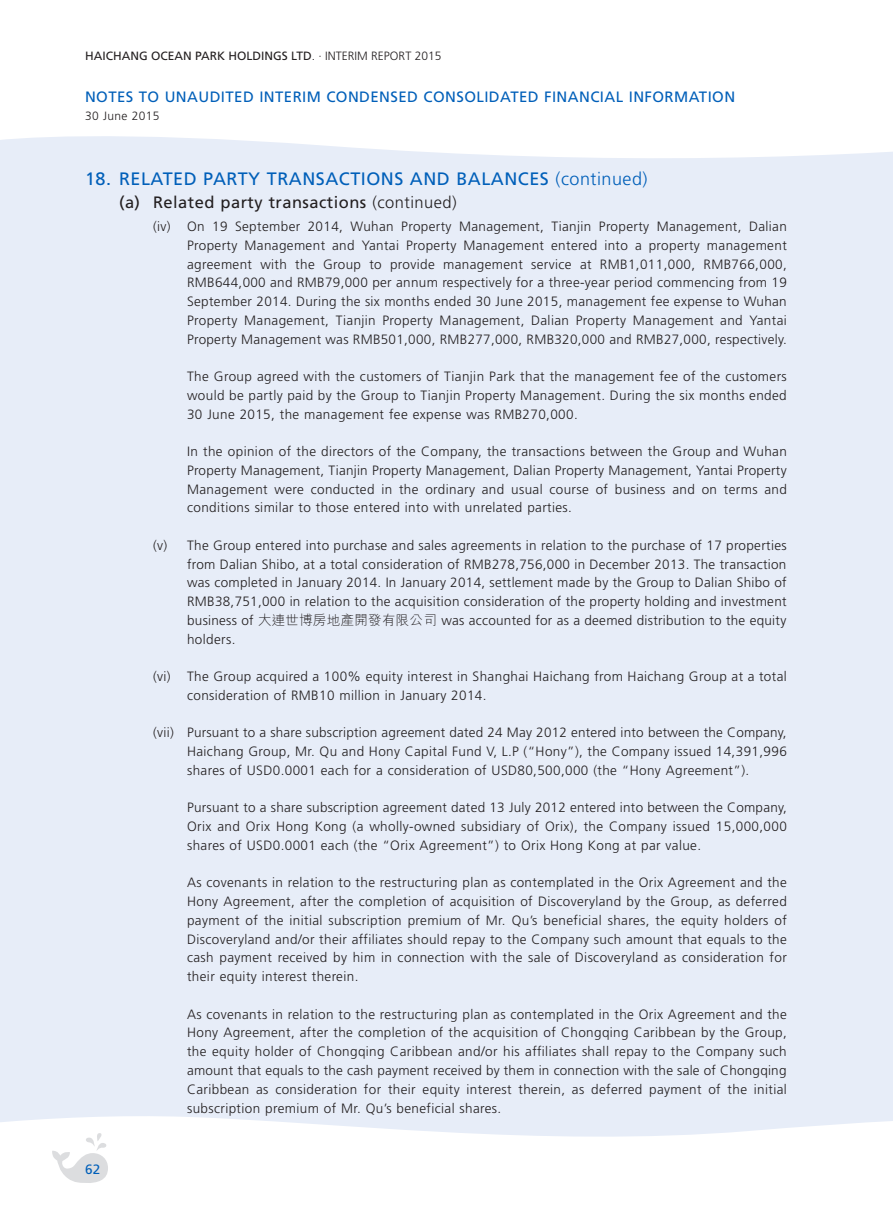
<style>
.page{position:relative;width:893px;height:1212px;background:#fff}
.page>*{position:absolute;margin:0;border:0;box-sizing:border-box;transform-origin:0 0}
.t1{font:18px "Frutiger LT Std";letter-spacing:.03em;color:#005fb9}
.t2{font:16.5px "Frutiger LT Std";letter-spacing:.03em;color:#231f20}
.t3{font:15px "Frutiger LT Std";letter-spacing:.03em;color:#005fb9}
.t4{font:300 13.5px/18.8px "Frutiger LT Std";letter-spacing:.03em;color:#231f20;text-align:justify}
.t5{font:13.5px "Frutiger LT Std";color:#005fb9}
.t6{font:12px "Frutiger LT Std";color:#231f20}
.t7{font:300 12px "Frutiger LT Std";letter-spacing:.03em;color:#231f20}
.s1{font-weight:300}
.s2{font-family:"M Hei HK"}
</style>
<div class="page">
<svg style="left:52px;top:1148px;width:56px;height:35px"></svg>
<div style="left:0;top:136px;width:893px;height:1012px;background:#e7edf8"></div>
<p class="t6" style="left:85px;top:48px;width:358px">Haichang OCEAN PARK Holdings Ltd<span class="s1">. · INTERIM Report 2015</span></p>
<p class="t3" style="left:85px;top:88px;width:401px">NOTES TO UNAUDITED INTERI M CONDENSED CONSOLIDAT</p>
<p class="t3" style="left:519px;top:88px;width:43px">ED FINANCIAL</p>
<p class="t3" style="left:629px;top:88px;width:105px">IN FORMATION</p>
<p class="t7" style="left:85px;top:109px;width:76px">30 June 2015</p>
<h1 class="t1" style="left:85px;top:168px;width:564px">18. RELATED PARTY TRANSACTIONS AND BALANCES <span class="s1">(continued)</span></h1>
<p class="t2" style="left:119px;top:193px;width:339px">(a) Related party transactions <span class="s1">(continued)</span></p>
<p class="t4" style="left:187px;top:217px;width:601px;text-indent:-34px">(iv) On 19 September 2014, Wuhan Property Management, Tianjin Property Management, Dalian Property Management and Yantai Property Management entered into a property management agreement with the Group to provide management service at RMB1,011,000, RMB766,000, RMB644,000 and RMB79,000 per annum respectively for a three-year period commencing from 19<br>September 2014. During the six months ended 30 June 2015, management fee expense to Wuhan Property Management, Tianjin Property Management, Dalian Property Management and Yantai Property Management was RMB501,000, RMB277,000, RMB320,000 and RMB27,000, respectively.</p>
<p class="t4" style="left:187px;top:367px;width:601px">The Group agreed with the customers of Tianjin Park that the management fee of the customers would be partly paid by the Group to Tianjin Property Management. During the six months ended 30 June 2015, the management fee expense was RMB270,000.</p>
<p class="t4" style="left:187px;top:442px;width:601px">In the opinion of the directors of the Company, the transactions between the Group and Wuhan Property Management, Tianjin Property Management, Dalian Property Management, Yantai Property Management were conducted in the ordinary and usual course of business and on terms and conditions similar to those entered into with unrelated parties.</p>
<p class="t4" style="left:187px;top:536px;width:601px;text-indent:-34px">(v) The Group entered into purchase and sales agreements in relation to the purchase of 17 properties from Dalian Shibo, at a total consideration of RMB278,756,000 in December 2013. The transaction was completed in January 2014. In January 2014, settlement made by the Group to Dalian Shibo of RMB38,751,000 in relation to the acquisition consideration of the property holding and investment business of <span class="s2">大連世博房地產開發有限公司</span> was accounted for as a deemed distribution to the equity holders.</p>
<p class="t4" style="left:187px;top:667px;width:601px;text-indent:-34px">(vi) The Group acquired a 100% equity interest in Shanghai Haichang from Haichang Group at a total consideration of RMB10 million in January 2014.</p>
<p class="t4" style="left:187px;top:723px;width:601px;text-indent:-34px">(vii) Pursuant to a share subscription agreement dated 24 May 2012 entered into between the Company, Haichang Group, Mr. Qu and Hony Capital Fund V, L.P (“Hony”), the Company issued 14,391,996 shares of USD0.0001 each for a consideration of USD80,500,000 (the “Hony Agreement”).</p>
<p class="t4" style="left:187px;top:798px;width:601px">Pursuant to a share subscription agreement dated 13 July 2012 entered into between the Company, Orix and Orix Hong Kong (a wholly-owned subsidiary of Orix), the Company issued 15,000,000 shares of USD0.0001 each (the “Orix Agreement”) to Orix Hong Kong at par value.</p>
<p class="t4" style="left:187px;top:873px;width:601px">As covenants in relation to the restructuring plan as contemplated in the Orix Agreement and the Hony Agreement, after the completion of acquisition of Discoveryland by the Group, as deferred payment of the initial subscription premium of Mr. Qu’s beneficial shares, the equity holders of Discoveryland and/or their affiliates should repay to the Company such amount that equals to the cash payment received by him in connection with the sale of Discoveryland as consideration for their equity interest therein.</p>
<p class="t4" style="left:187px;top:1005px;width:601px">As covenants in relation to the restructuring plan as contemplated in the Orix Agreement and the Hony Agreement, after the completion of the acquisition of Chongqing Caribbean by the Group, the equity holder of Chongqing Caribbean and/or his affiliates shall repay to the Company such amount that equals to the cash payment received by them in connection with the sale of Chongqing Caribbean as consideration for their equity interest therein, as deferred payment of the initial subscription premium of Mr. Qu’s beneficial shares.</p>
<p class="t5" style="left:85px;top:1161px;width:17px">62</p>
</div>
